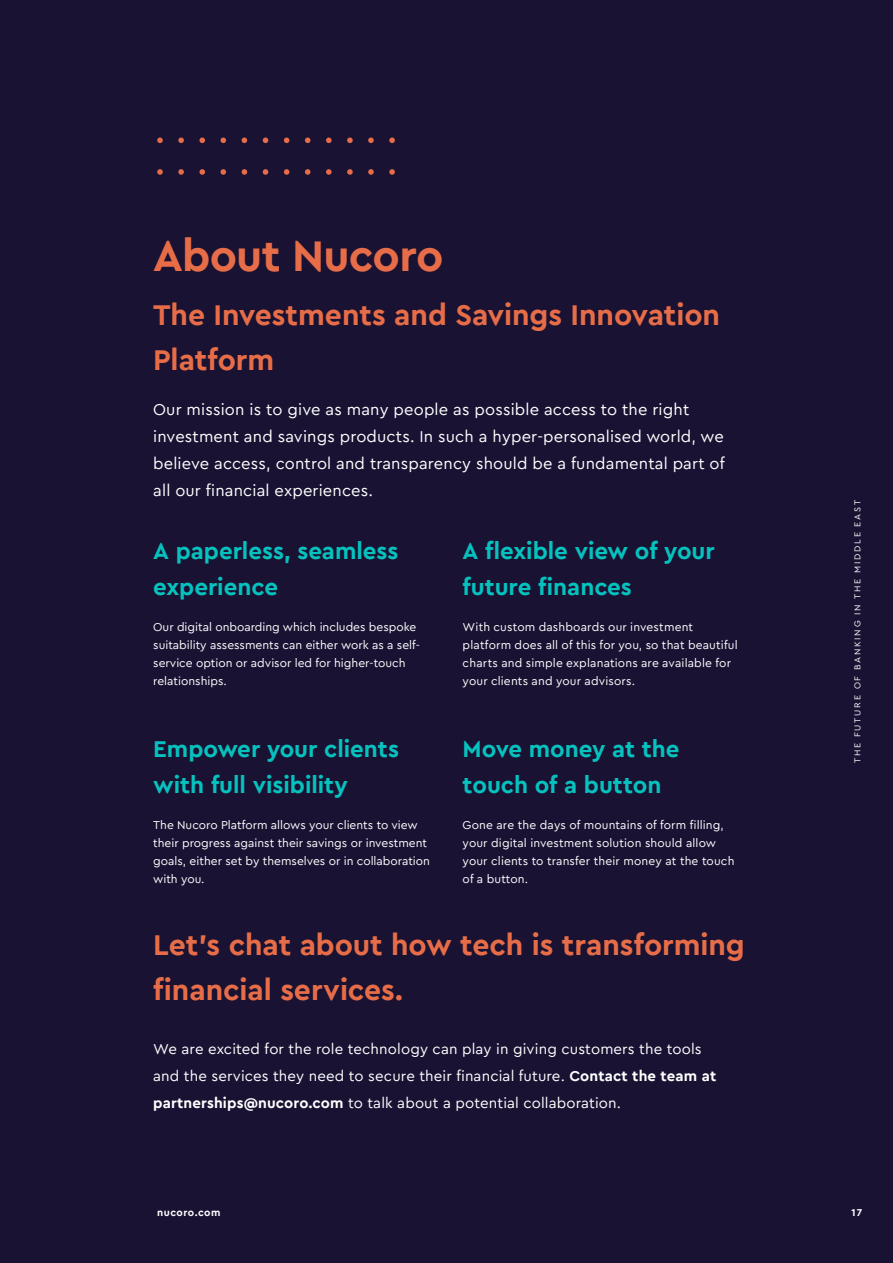
<style>
.page{position:relative;width:893px;height:1263px;background:#191233}
.page>*{position:absolute;margin:0;border:0;box-sizing:border-box;transform-origin:0 0}
.Intro{font:700 45px "Cera Pro";letter-spacing:-.015em;color:#e66d47}
.Intro-2{font:700 30px/45px "Cera Pro";color:#e66d47}
.Intro-3{font:700 24px/36px "Cera Pro";color:#06c2be}
.Body{font:700 24px/36px "Cera Pro";color:#06c2be}
.Body-2{font:16.5px/27px "Cera Pro";letter-spacing:.01em;color:#fff}
.Body-3{font:15px/27px "Cera Pro";letter-spacing:.01em;color:#fff}
.Body-4{font:12px/18px "Cera Pro";color:#fff}
.Intro-4{font:12px/18px "Cera Pro";letter-spacing:.015em;color:#fff}
.t1{font:700 10.5px "Cera Pro";letter-spacing:.045em;color:#fff}
.t2{font:9px "Cera Pro";letter-spacing:.2em;color:#fff}
.s1{font-weight:700}
</style>
<div class="page">
<svg style="left:157px;top:169px;width:6px;height:6px"></svg>
<svg style="left:178px;top:169px;width:6px;height:6px"></svg>
<svg style="left:199px;top:169px;width:6px;height:6px"></svg>
<svg style="left:220px;top:169px;width:6px;height:6px"></svg>
<svg style="left:242px;top:169px;width:5px;height:6px"></svg>
<svg style="left:263px;top:169px;width:5px;height:6px"></svg>
<svg style="left:284px;top:169px;width:5px;height:6px"></svg>
<svg style="left:305px;top:169px;width:5px;height:6px"></svg>
<svg style="left:326px;top:169px;width:6px;height:6px"></svg>
<svg style="left:347px;top:169px;width:6px;height:6px"></svg>
<svg style="left:368px;top:169px;width:6px;height:6px"></svg>
<svg style="left:389px;top:169px;width:6px;height:6px"></svg>
<svg style="left:157px;top:138px;width:6px;height:5px"></svg>
<svg style="left:178px;top:138px;width:6px;height:5px"></svg>
<svg style="left:199px;top:138px;width:6px;height:5px"></svg>
<svg style="left:220px;top:138px;width:6px;height:5px"></svg>
<svg style="left:242px;top:138px;width:5px;height:5px"></svg>
<svg style="left:263px;top:138px;width:5px;height:5px"></svg>
<svg style="left:284px;top:138px;width:5px;height:5px"></svg>
<svg style="left:305px;top:138px;width:5px;height:5px"></svg>
<svg style="left:326px;top:138px;width:6px;height:5px"></svg>
<svg style="left:347px;top:138px;width:6px;height:5px"></svg>
<svg style="left:368px;top:138px;width:6px;height:5px"></svg>
<svg style="left:389px;top:138px;width:6px;height:5px"></svg>
<p class="Intro" style="left:153px;top:226px;width:292px">About Nucoro</p>
<p class="Intro-2" style="left:153px;top:291px;width:568px">The Investments and Savings Innovation<br>Platform</p>
<p class="Body-2" style="left:153px;top:395px;width:573px">Our mission is to give as many people as possible access to the right investment and savings products. In such a hyper-personalised world, we believe access, control and transparency should be a fundamental part of all our financial experiences.</p>
<p class="Intro-3" style="left:153px;top:532px;width:247px">A paperless, seamless experience</p>
<p class="Body-4" style="left:153px;top:617px;width:268px">Our digital onboarding which includes bespoke suitability assessments can either work as a self&shy;service option or advisor led for higher-touch relationships.</p>
<p class="Body" style="left:153px;top:730px;width:247px">Empower your clients with full visibility</p>
<p class="Body-4" style="left:153px;top:815px;width:278px">The Nucoro Platform allows your clients to view their progress against their savings or investment goals, either set by themselves or in collaboration with you.</p>
<p class="Intro-3" style="left:463px;top:532px;width:254px">A flexible view of your future finances</p>
<p class="Intro-4" style="left:463px;top:617px;width:277px">With custom dashboards our investment platform does all of this for you, so that beautiful charts and simple explanations are available for your clients and your advisors.</p>
<p class="Intro-3" style="left:463px;top:730px;width:218px">Move money at the touch of a button</p>
<p class="Body-4" style="left:463px;top:815px;width:273px">Gone are the days of mountains of form filling, your digital investment solution should allow your clients to transfer their money at the touch of a button.</p>
<p class="Intro-2" style="left:153px;top:921px;width:593px">Let’s chat about how tech is transforming financial services.</p>
<p class="Body-3" style="left:153px;top:1035px;width:565px">We are excited for the role technology can play in giving customers the tools and the services they need to secure their financial future. <span class="s1">Contact the team at partnerships@nucoro.com</span> to talk about a potential collaboration.</p>
<p class="t2" style="left:852px;top:763px;width:265px;rotate:-90deg">THE FUTURE OF BANKING IN THE MIDDLE EAST</p>
<p class="t1" style="left:157px;top:1205px;width:65px">nucoro.com</p>
<p class="t1" style="left:851px;top:1205px;width:12px">17</p>
</div>
